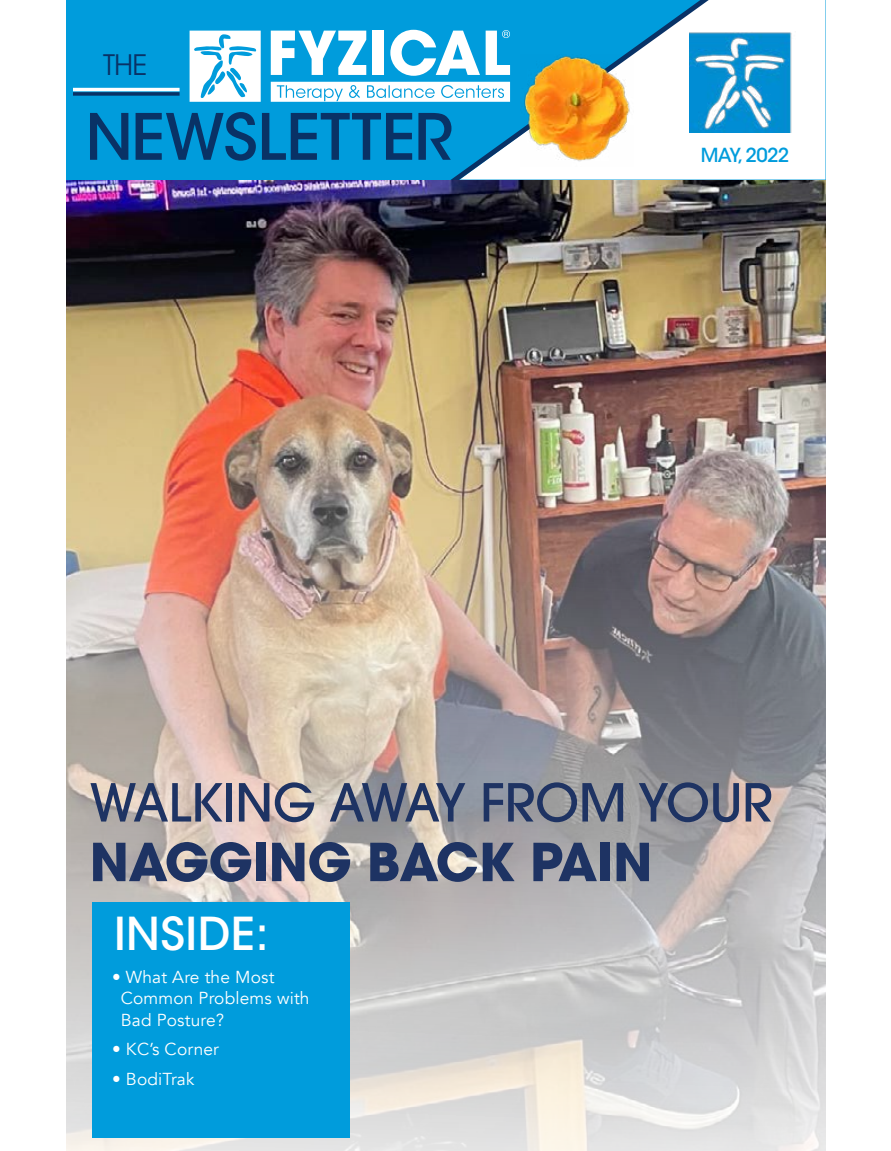
<style>
.page{position:relative;width:891px;height:1151px;background:#fff}
.page>*{position:absolute;margin:0;border:0;box-sizing:border-box;transform-origin:0 0}
.t1{font:500 63.23px "ITC Avant Garde Std";color:#093266}
.t2{font:500 51.98px "ITC Avant Garde Pro";letter-spacing:-.01em;color:#1e3363}
.t3{font:700 51.98px "ITC Avant Garde Pro";letter-spacing:-.01em;color:#1e3363}
.t4{font:500 45px "ITC Avant Garde Std";letter-spacing:.01em;color:#fff}
.t5{font:28.12px "ITC Avant Garde Pro";color:#093266}
.t6{font:500 19.12px "ITC Avant Garde Std";letter-spacing:-.03em;color:#009cdc}
.t7{font:17.32px/21.2px "Avenir";letter-spacing:.01em;color:#fff}
</style>
<div class="page">
<img style="left:66px;top:179px;width:760px;height:971px">
<div style="left:92px;top:902px;width:258px;height:235px;background:#009cdc"></div>
<div style="left:66px;top:0;width:760px;height:179px;background:#009cdc"></div>
<svg style="left:378px;top:0;width:448px;height:179px"></svg>
<svg style="left:271px;top:82px;width:239px;height:20px;background:#d7eff9"></svg>
<svg style="left:271px;top:31px;width:95px;height:44px"></svg>
<div style="left:372px;top:31px;width:11px;height:44px;background:#fff"></div>
<svg style="left:390px;top:30px;width:90px;height:46px"></svg>
<svg style="left:486px;top:30px;width:24px;height:45px"></svg>
<svg style="left:190px;top:31px;width:71px;height:71px;background:#ccebf7"></svg>
<hr style="left:73px;top:88px;width:107px;height:3px;background:#fff">
<svg style="left:73px;top:92px;width:107px;height:4px"></svg>
<img style="left:690px;top:31px;width:106px;height:101px">
<img style="left:520px;top:54px;width:113px;height:113px">
<h3 class="t5" style="left:103px;top:47px;width:46px">THE</h3>
<h1 class="t1" style="left:85px;top:98px;width:369px">NEWSLETTER</h1>
<p class="t6" style="left:701px;top:143px;width:90px">MAY, 2022</p>
<h2 class="t2" style="left:90px;top:769px;width:685px">WALKING AWAY FROM YOUR</h2>
<h2 class="t3" style="left:90px;top:827px;width:564px">NAGGING BACK PAIN</h2>
<h3 class="t4" style="left:114px;top:905px;width:156px">INSIDE:</h3>
<p class="t7" style="left:121px;top:966px;width:190px;text-indent:-9px">• What Are the Most<br>Common Problems with<br>Bad Posture?</p>
<p class="t7" style="left:112px;top:1038px;width:108px">• KC’s Corner</p>
<p class="t7" style="left:112px;top:1068px;width:84px">• BodiTrak</p>
</div>
